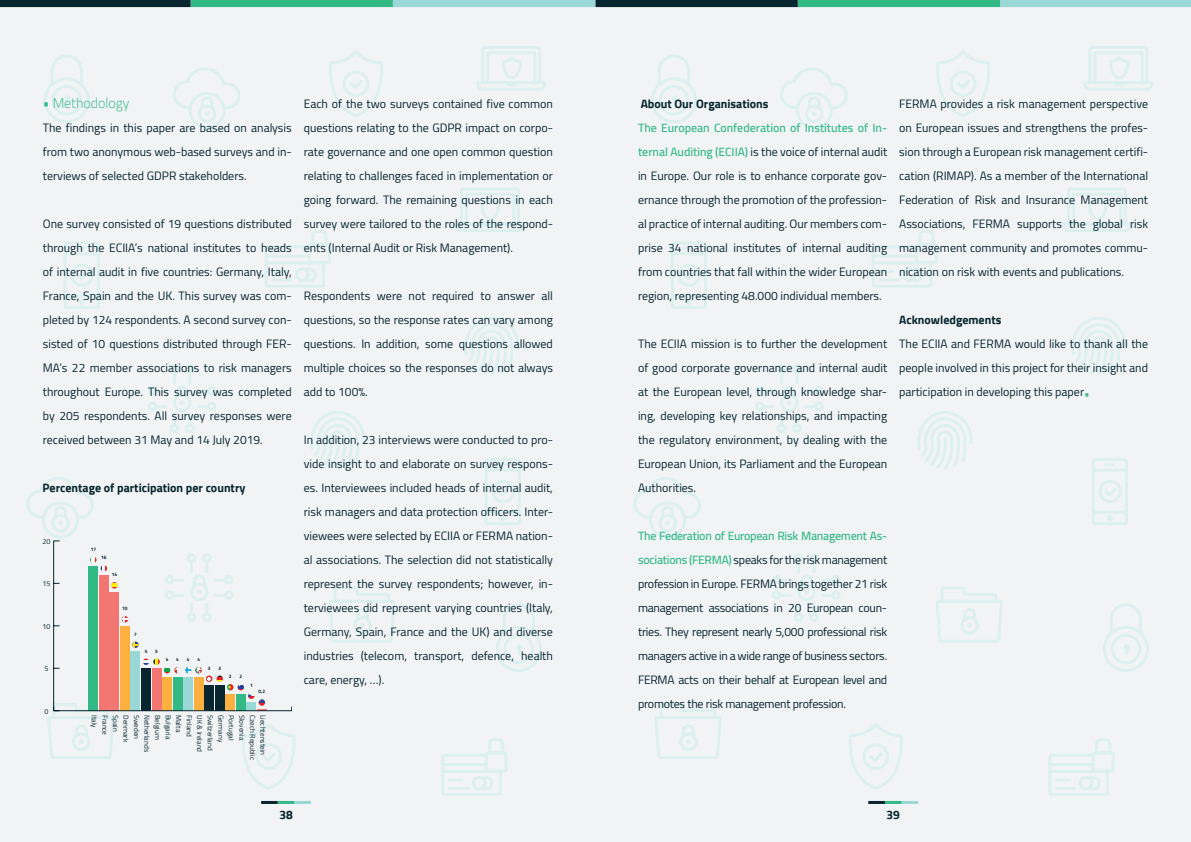
<style>
.page{position:relative;width:1191px;height:842px;background:#fff}
.page>*{position:absolute;margin:0;border:0;box-sizing:border-box;transform-origin:0 0}
.Texto{font:300 14px "Cairo";color:#32b986}
.Texto-2{font:12px/24px "Cairo";color:#07262f;text-align:justify}
.Texto-3{font:700 12px "Cairo";color:#07262f}
.t1{font:7.1px "Cairo";color:#07262f}
.t2{font:700 4.8px "Cairo";color:#07262f}
.s1{font-weight:600;color:#32b986}
.s2{color:#45bc8a}
</style>
<div class="page">
<div style="left:595px;top:0;width:596px;height:842px;background:#f2f3f4"></div>
<div style="left:0;top:0;width:595px;height:842px;background:#f2f3f4"></div>
<hr style="left:901px;top:801px;width:17px;height:3px;background:#9ad7d7">
<hr style="left:885px;top:801px;width:16px;height:3px;background:#32b986">
<hr style="left:868px;top:801px;width:17px;height:3px;background:#07262f">
<hr style="left:294px;top:801px;width:17px;height:3px;background:#9ad7d7">
<hr style="left:278px;top:801px;width:16px;height:3px;background:#32b986">
<hr style="left:261px;top:801px;width:17px;height:3px;background:#07262f">
<div style="left:1000px;top:0;width:191px;height:7px;background:#9ad7d7"></div>
<div style="left:393px;top:0;width:202px;height:7px;background:#9ad7d7"></div>
<div style="left:797px;top:0;width:203px;height:7px;background:#32b986"></div>
<div style="left:191px;top:0;width:202px;height:7px;background:#32b986"></div>
<div style="left:595px;top:0;width:202px;height:7px;background:#07262f"></div>
<div style="left:0;top:0;width:191px;height:7px;background:#07262f"></div>
<svg style="left:917px;top:411px;width:55px;height:58px"></svg>
<svg style="left:1071px;top:317px;width:55px;height:58px"></svg>
<svg style="left:936px;top:50px;width:54px;height:67px"></svg>
<svg style="left:849px;top:723px;width:54px;height:67px"></svg>
<svg style="left:671px;top:242px;width:36px;height:67px"></svg>
<svg style="left:1092px;top:458px;width:35px;height:67px"></svg>
<svg style="left:1084px;top:46px;width:69px;height:45px"></svg>
<svg style="left:1062px;top:188px;width:69px;height:44px"></svg>
<svg style="left:1103px;top:603px;width:45px;height:69px"></svg>
<svg style="left:651px;top:55px;width:46px;height:68px"></svg>
<svg style="left:936px;top:587px;width:67px;height:56px"></svg>
<svg style="left:654px;top:703px;width:67px;height:56px"></svg>
<svg style="left:780px;top:67px;width:67px;height:62px"></svg>
<svg style="left:633px;top:477px;width:68px;height:61px"></svg>
<svg style="left:772px;top:553px;width:68px;height:69px"></svg>
<svg style="left:755px;top:364px;width:68px;height:69px"></svg>
<svg style="left:1048px;top:738px;width:66px;height:58px"></svg>
<svg style="left:872px;top:230px;width:66px;height:57px"></svg>
<svg style="left:310px;top:411px;width:55px;height:58px"></svg>
<svg style="left:464px;top:317px;width:55px;height:58px"></svg>
<svg style="left:329px;top:50px;width:54px;height:67px"></svg>
<svg style="left:242px;top:723px;width:54px;height:67px"></svg>
<svg style="left:64px;top:242px;width:36px;height:67px"></svg>
<svg style="left:485px;top:458px;width:36px;height:67px"></svg>
<svg style="left:476px;top:46px;width:70px;height:45px"></svg>
<svg style="left:455px;top:188px;width:70px;height:44px"></svg>
<svg style="left:496px;top:603px;width:45px;height:69px"></svg>
<svg style="left:44px;top:55px;width:46px;height:68px"></svg>
<svg style="left:328px;top:587px;width:68px;height:56px"></svg>
<svg style="left:173px;top:67px;width:67px;height:62px"></svg>
<svg style="left:165px;top:553px;width:68px;height:69px"></svg>
<svg style="left:148px;top:364px;width:68px;height:69px"></svg>
<svg style="left:441px;top:738px;width:66px;height:58px"></svg>
<svg style="left:265px;top:230px;width:66px;height:57px"></svg>
<svg style="left:122px;top:616px;width:6px;height:6px"></svg>
<div style="left:120px;top:626px;width:10px;height:85px;background:#fbb03f"></div>
<svg style="left:111px;top:582px;width:7px;height:6px"></svg>
<div style="left:110px;top:592px;width:9px;height:119px;background:#f27672"></div>
<div style="left:141px;top:668px;width:10px;height:43px;background:#07262f"></div>
<svg style="left:132px;top:642px;width:7px;height:6px"></svg>
<div style="left:131px;top:651px;width:9px;height:60px;background:#9ad7d7"></div>
<div style="left:89px;top:566px;width:9px;height:145px;background:#32b986"></div>
<svg style="left:90px;top:557px;width:17px;height:14px"></svg>
<div style="left:99px;top:575px;width:10px;height:136px;background:#f27672"></div>
<svg style="left:143px;top:659px;width:124px;height:51px"></svg>
<hr style="left:53px;top:541px;width:1px;height:170px;background:#07262f">
<svg style="left:26px;top:477px;width:68px;height:65px"></svg>
<hr style="left:54px;top:710px;width:238px;height:1px;background:#07262f">
<svg style="left:47px;top:703px;width:68px;height:56px"></svg>
<p class="Texto" style="left:43px;top:92px;width:88px">• Methodology</p>
<p class="Texto-2" style="left:43px;top:116px;width:250px">The findings in this paper are based on analysis from two anonymous web-based surveys and in&shy;terviews of selected GDPR stakeholders.</p>
<p class="Texto-2" style="left:43px;top:212px;width:250px">One survey consisted of 19 questions distributed through the ECIIA’s national institutes to heads of internal audit in five countries: Germany, Italy, France, Spain and the UK. This survey was com&shy;pleted by 124 respondents. A second survey con&shy;sisted of 10 questions distributed through FER-MA’s 22 member associations to risk managers throughout Europe. This survey was completed by 205 respondents. All survey responses were received between 31 May and 14 July 2019.</p>
<p class="Texto-3" style="left:43px;top:481px;width:204px">Percentage of participation per country</p>
<p class="t1" style="left:42px;top:535px;width:9px">20</p>
<p class="t1" style="left:42px;top:578px;width:9px">15</p>
<p class="t1" style="left:42px;top:620px;width:9px">10</p>
<p class="t1" style="left:44px;top:663px;width:5px">5</p>
<p class="t1" style="left:44px;top:705px;width:5px">0</p>
<p class="t2" style="left:91px;top:546px;width:7px">17</p>
<p class="t2" style="left:101px;top:555px;width:7px">16</p>
<p class="t2" style="left:112px;top:572px;width:7px">14</p>
<p class="t2" style="left:122px;top:606px;width:7px">10</p>
<p class="t2" style="left:134px;top:631px;width:4px">7</p>
<p class="t2" style="left:145px;top:648px;width:4px">5</p>
<p class="t2" style="left:155px;top:648px;width:4px">5</p>
<p class="t2" style="left:166px;top:657px;width:4px">4</p>
<p class="t2" style="left:176px;top:657px;width:4px">4</p>
<p class="t2" style="left:187px;top:657px;width:4px">4</p>
<p class="t2" style="left:197px;top:657px;width:4px">4</p>
<p class="t2" style="left:208px;top:665px;width:4px">3</p>
<p class="t2" style="left:218px;top:665px;width:4px">3</p>
<p class="t2" style="left:229px;top:674px;width:4px">2</p>
<p class="t2" style="left:239px;top:674px;width:4px">2</p>
<p class="t2" style="left:250px;top:682px;width:4px">1</p>
<p class="t2" style="left:259px;top:689px;width:8px">0,2</p>
<p class="t1" style="left:111px;top:715px;width:22px;rotate:90deg">France</p>
<p class="t1" style="left:132px;top:715px;width:29px;rotate:90deg">Denmark</p>
<p class="t1" style="left:227px;top:715px;width:29px;rotate:90deg">Germany</p>
<p class="t1" style="left:248px;top:715px;width:27px;rotate:90deg">Slovenia</p>
<p class="t1" style="left:269px;top:715px;width:42px;rotate:90deg">Liechtenstein</p>
<p class="t1" style="left:121px;top:715px;width:18px;rotate:90deg">Spain</p>
<p class="t1" style="left:185px;top:715px;width:19px;rotate:90deg">Malta</p>
<p class="t1" style="left:195px;top:715px;width:23px;rotate:90deg">Finland</p>
<p class="t1" style="left:216px;top:715px;width:37px;rotate:90deg">Switzerland</p>
<p class="t1" style="left:237px;top:715px;width:27px;rotate:90deg">Portugal</p>
<p class="t1" style="left:206px;top:715px;width:39px;rotate:90deg">UK &amp; Ireland</p>
<p class="t1" style="left:258px;top:715px;width:46px;rotate:90deg">Czech Republic</p>
<p class="t1" style="left:100px;top:715px;width:14px;rotate:90deg">Italy</p>
<p class="t1" style="left:142px;top:715px;width:26px;rotate:90deg">Sweden</p>
<p class="t1" style="left:153px;top:715px;width:38px;rotate:90deg">Netherlands</p>
<p class="t1" style="left:164px;top:715px;width:26px;rotate:90deg">Belgium</p>
<p class="t1" style="left:174px;top:715px;width:26px;rotate:90deg">Bulgaria</p>
<p class="Texto-2" style="left:304px;top:92px;width:251px">Each of the two surveys contained five common questions relating to the GDPR impact on corpo&shy;rate governance and one open common question relating to challenges faced in implementation or going forward. The remaining questions in each survey were tailored to the roles of the respond&shy;ents (Internal Audit or Risk Management).</p>
<p class="Texto-2" style="left:304px;top:284px;width:251px">Respondents were not required to answer all questions, so the response rates can vary among questions. In addition, some questions allowed multiple choices so the responses do not always add to 100%.</p>
<p class="Texto-2" style="left:304px;top:428px;width:251px">In addition, 23 interviews were conducted to pro&shy;vide insight to and elaborate on survey respons&shy;es. Interviewees included heads of internal audit, risk managers and data protection officers. Inter&shy;viewees were selected by ECIIA or FERMA nation&shy;al associations. The selection did not statistically represent the survey respondents; however, in&shy;terviewees did represent varying countries (Italy, Germany, Spain, France and the UK) and diverse industries (telecom, transport, defence, health care, energy, …).</p>
<p class="Texto-3" style="left:640px;top:97px;width:129px">About Our Organisations</p>
<p class="Texto-2" style="left:638px;top:116px;width:251px"><span class="s1">The European Confederation of Institutes of In&shy;ternal Auditing (ECIIA)</span> is the voice of internal audit in Europe. Our role is to enhance corporate gov&shy;ernance through the promotion of the profession&shy;al practice of internal auditing. Our members com&shy;prise 34 national institutes of internal auditing from countries that fall within the wider European region, representing 48.000 individual members.</p>
<p class="Texto-2" style="left:638px;top:332px;width:251px">The ECIIA mission is to further the development of good corporate governance and internal audit at the European level, through knowledge shar&shy;ing, developing key relationships, and impacting the regulatory environment, by dealing with the European Union, its Parliament and the European Authorities.</p>
<p class="Texto-2" style="left:638px;top:524px;width:251px"><span class="s1">The Federation of European Risk Management As&shy;sociations (FERMA)</span> speaks for the risk management profession in Europe. FERMA brings together 21 risk management associations in 20 European coun&shy;tries. They represent nearly 5,000 professional risk managers active in a wide range of business sectors.<br>FERMA acts on their behalf at European level and promotes the risk management profession.</p>
<p class="Texto-2" style="left:899px;top:92px;width:250px">FERMA provides a risk management perspective on European issues and strengthens the profes&shy;sion through a European risk management certifi&shy;cation (RIMAP). As a member of the International Federation of Risk and Insurance Management Associations, FERMA supports the global risk management community and promotes commu&shy;nication on risk with events and publications.</p>
<p class="Texto-3" style="left:899px;top:313px;width:104px">Acknowledgements</p>
<p class="Texto-2" style="left:899px;top:332px;width:250px">The ECIIA and FERMA would like to thank all the people involved in this project for their insight and participation in developing this paper<span class="s2">•</span></p>
<p class="Texto-3" style="left:279px;top:808px;width:15px">38</p>
<p class="Texto-3" style="left:886px;top:808px;width:15px">39</p>
</div>
